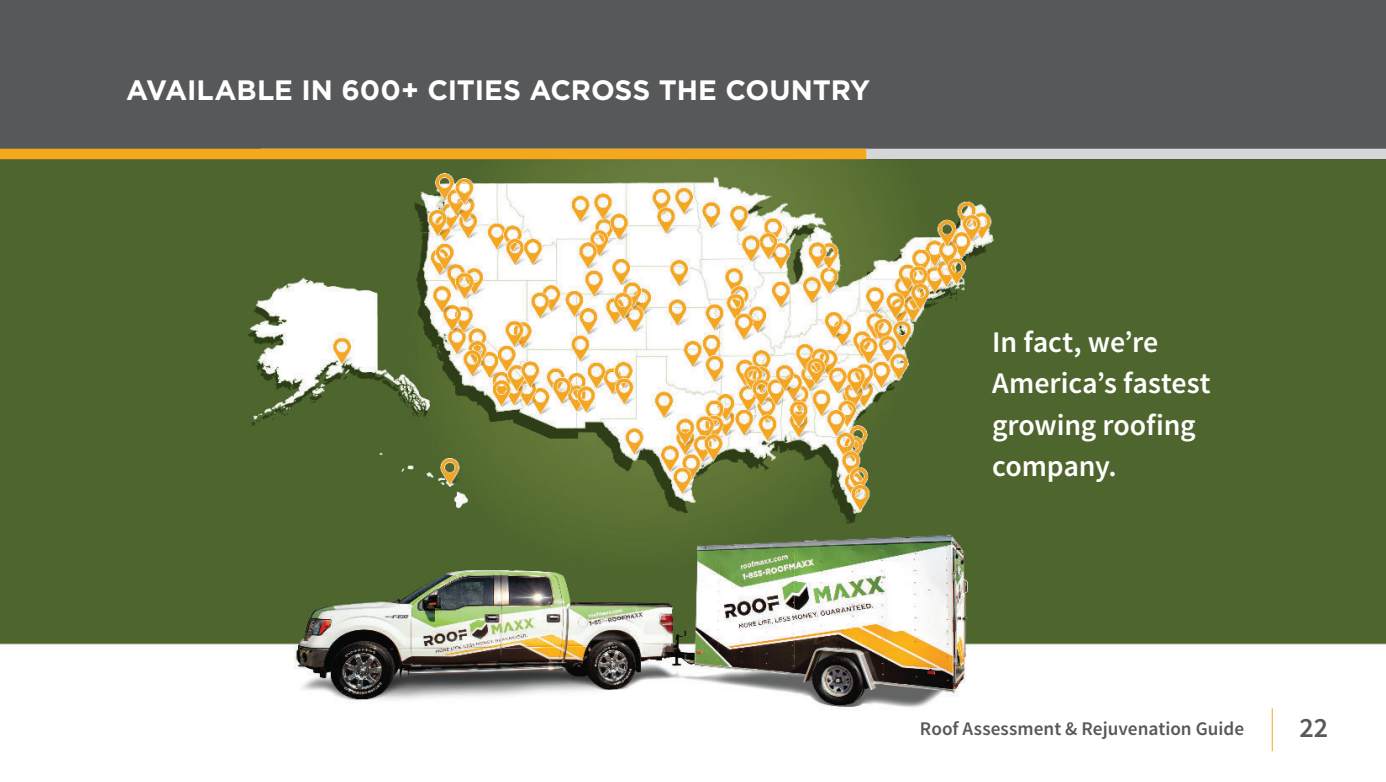
<style>
.page{position:relative;width:1386px;height:782px;background:#fff}
.page>*{position:absolute;margin:0;border:0;box-sizing:border-box;transform-origin:0 0}
.t1{font:600 29.93px/41.1px "Source Sans Pro";letter-spacing:-.005em;color:#fff}
.t2{font:700 28px "Gotham";letter-spacing:-.005em;color:#fff}
.t3{font:600 28px "Source Sans Pro";color:#57585a}
.t4{font:600 19.25px "Source Sans Pro";color:#57585a}
</style>
<div class="page">
<div style="left:0;top:0;width:1386px;height:149px;background:#57585a"></div>
<div style="left:261px;top:149px;width:1125px;height:10px;background:#d5d6d8"></div>
<img style="left:0;top:159px;width:1386px;height:593px">
<div style="left:0;top:149px;width:866px;height:10px;background:#f5a81c"></div>
<p class="t2" style="left:126px;top:77px;width:746px">AVAILABLE IN 600+ CITIES ACROSS THE COUNTRY</p>
<p class="t1" style="left:992px;top:324px;width:220px">In fact, we’re<br>America’s fastest growing roofing company.</p>
<p class="t4" style="left:920px;top:720px;width:326px">Roof Assessment &amp; Rejuvenation Guide</p>
<p class="t3" style="left:1299px;top:715px;width:30px">22</p>
</div>
